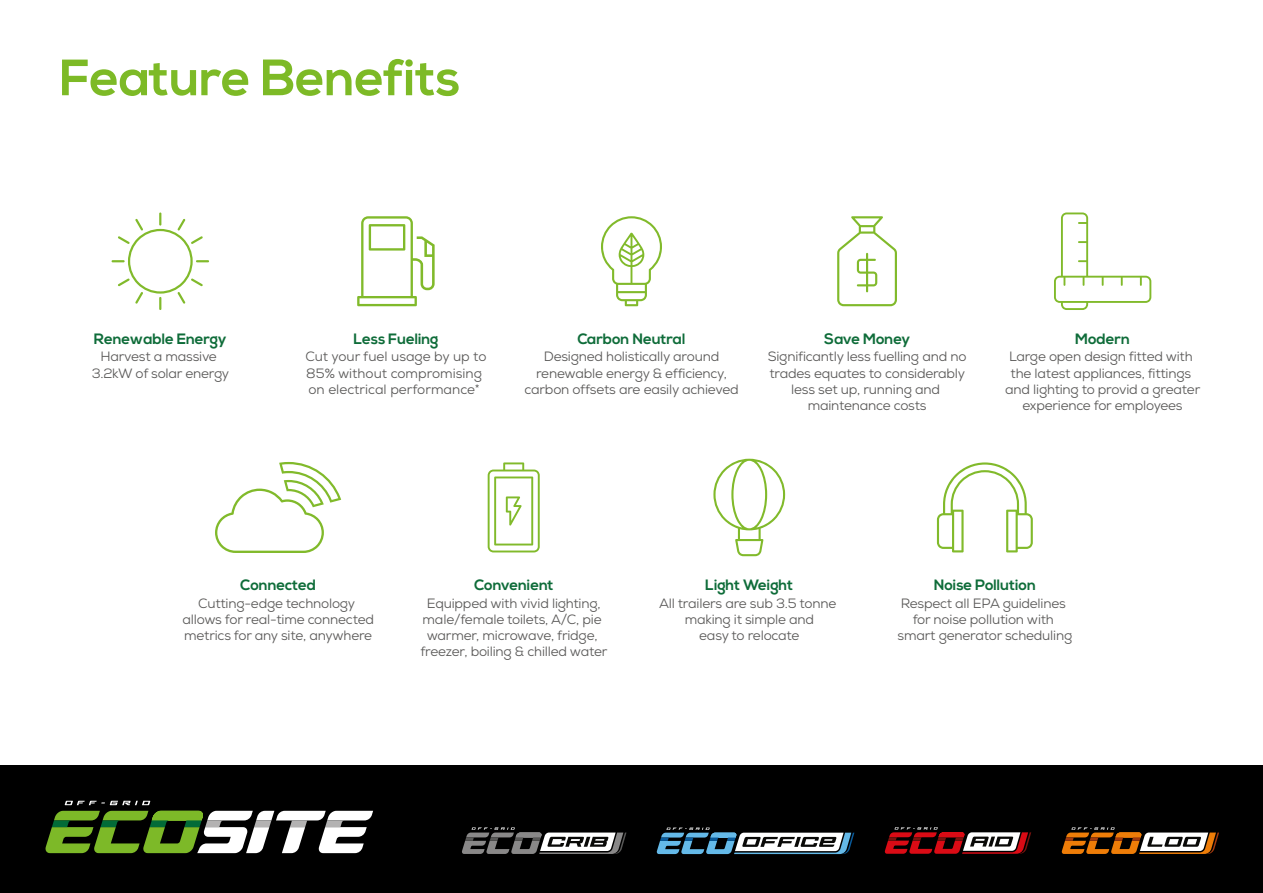
<style>
.page{position:relative;width:1263px;height:893px;background:#fff}
.page>*{position:absolute;margin:0;border:0;box-sizing:border-box;transform-origin:0 0}
.t1{font:700 51px "Nexa";letter-spacing:-.005em;color:#7dba26}
.t2{font:700 15px "Nexa";letter-spacing:-.005em;color:#0e6c39}
.t3{font:13.5px/16.2px "Nexa";letter-spacing:-.015em;color:#585756;text-align:center}
</style>
<div class="page">
<svg style="left:215px;top:462px;width:126px;height:91px"></svg>
<svg style="left:488px;top:462px;width:52px;height:90px"></svg>
<svg style="left:937px;top:462px;width:96px;height:90px"></svg>
<svg style="left:713px;top:459px;width:72px;height:97px"></svg>
<svg style="left:112px;top:212px;width:97px;height:98px"></svg>
<svg style="left:357px;top:216px;width:78px;height:90px"></svg>
<svg style="left:837px;top:216px;width:60px;height:90px"></svg>
<svg style="left:601px;top:216px;width:61px;height:90px"></svg>
<svg style="left:1054px;top:212px;width:97px;height:98px"></svg>
<div style="left:0;top:765px;width:1263px;height:128px;background:#000"></div>
<svg style="left:65px;top:801px;width:85px;height:4px"></svg>
<svg style="left:45px;top:811px;width:328px;height:42px"></svg>
<svg style="left:1062px;top:827px;width:157px;height:27px"></svg>
<svg style="left:462px;top:827px;width:164px;height:27px"></svg>
<svg style="left:657px;top:828px;width:197px;height:26px"></svg>
<svg style="left:885px;top:827px;width:146px;height:27px"></svg>
<h1 class="t1" style="left:60px;top:48px;width:403px">Feature Benefits</h1>
<p class="t2" style="left:94px;top:330px;width:134px">Renewable Energy</p>
<p class="t3" style="left:92px;top:349px;width:139px">Harvest a massive<br>3.2kW of solar energy</p>
<p class="t2" style="left:353px;top:330px;width:87px">Less Fueling</p>
<p class="t3" style="left:305px;top:349px;width:183px;text-align:left">Cut your fuel usage by up to<br>85% without compromising on electrical performance*</p>
<p class="t2" style="left:577px;top:330px;width:109px">Carbon Neutral</p>
<p class="t3" style="left:525px;top:349px;width:216px">Designed holistically around renewable energy &amp; efficiency, carbon offsets are easily achieved</p>
<p class="t2" style="left:824px;top:330px;width:88px">Save Money</p>
<p class="t3" style="left:768px;top:349px;width:200px">Significantly less fuelling and no trades equates to considerably less set up, running and maintenance costs</p>
<p class="t2" style="left:1075px;top:330px;width:56px">Modern</p>
<p class="t3" style="left:1005px;top:349px;width:197px">Large open design fitted with the latest appliances, fittings and lighting to provid a greater experience for employees</p>
<p class="t2" style="left:240px;top:576px;width:77px">Connected</p>
<p class="t3" style="left:182px;top:595px;width:193px">Cutting-edge technology allows for real-time connected metrics for any site, anywhere</p>
<p class="t2" style="left:474px;top:576px;width:81px">Convenient</p>
<p class="t3" style="left:420px;top:595px;width:188px">Equipped with vivid lighting, male/female toilets, A/C, pie warmer, microwave, fridge, freezer, boiling &amp; chilled water</p>
<p class="t2" style="left:705px;top:576px;width:89px">Light Weight</p>
<p class="t3" style="left:659px;top:595px;width:179px">All trailers are sub 3.5 tonne making it simple and<br>easy to relocate</p>
<p class="t2" style="left:934px;top:576px;width:104px">Noise Pollution</p>
<p class="t3" style="left:898px;top:595px;width:176px">Respect all EPA guidelines for noise pollution with smart generator scheduling</p>
</div>
